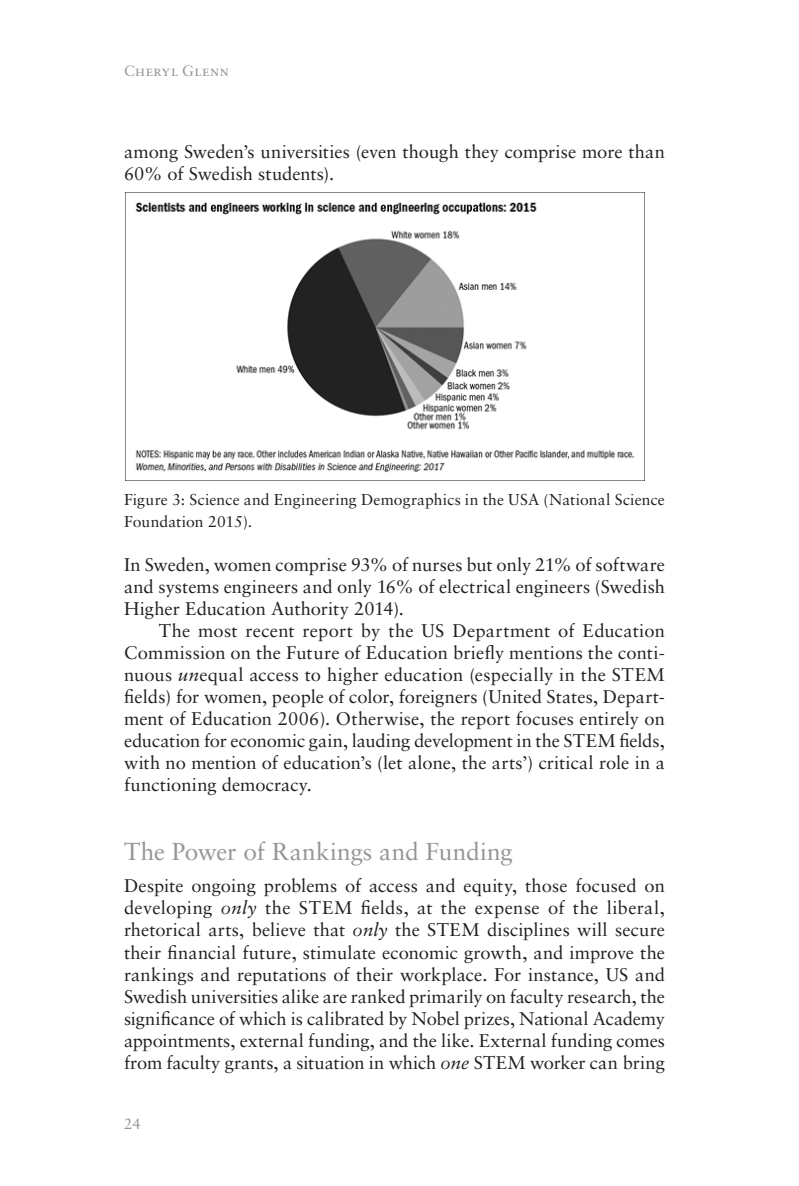
<style>
.page{position:relative;width:799px;height:1186px;background:#fff}
.page>*{position:absolute;margin:0;border:0;box-sizing:border-box;transform-origin:0 0}
.Underrubrik_1{font:24.5px "Sabon LT Std";color:#939598}
.Brödtext_första_rade{font:18.38px/22.1px "Sabon LT Std";letter-spacing:-.01em;color:#231f20;text-align:justify}
.Brödtext{font:18.38px/22.1px "Sabon LT Std";letter-spacing:.02em;color:#231f20;text-align:justify}
.Brödtext_första_rade-2{font:15.75px/22.1px "Sabon LT Std";letter-spacing:.01em;color:#231f20}
.t1{font:14.88px "Sabon LT Std";letter-spacing:.035em;color:#939598}
.s1{font-style:italic}
</style>
<div class="page">
<img style="left:126px;top:202px;width:518px;height:279px">
<p class="t1" style="left:124px;top:62px;width:106px">Cheryl Glenn</p>
<p class="Brödtext_första_rade" style="left:124px;top:140px;width:542px">among Sweden’s universities (even though they comprise more than<br>60% of Swedish students).</p>
<p class="Brödtext_första_rade-2" style="left:124px;top:488px;width:542px">Figure 3: Science and Engineering Demographics in the USA (National Science<br>Foundation 2015).</p>
<p class="Brödtext_första_rade" style="left:124px;top:553px;width:542px">In Sweden, women comprise 93% of nurses but only 21% of software and systems engineers and only 16% of electrical engineers (Swedish Higher Education Authority 2014).</p>
<p class="Brödtext" style="left:124px;top:619px;width:542px;text-indent:35px">The most recent report by the US Department of Education Commission on the Future of Education briefly mentions the conti&shy;nuous <span class="s1">un</span>equal access to higher education (especially in the STEM fields) for women, people of color, foreigners (United States, Depart&shy;ment of Education 2006). Otherwise, the report focuses entirely on education for economic gain, lauding development in the STEM fields, with no mention of education’s (let alone, the arts’) critical role in a functioning democracy.</p>
<p class="Underrubrik_1" style="left:124px;top:837px;width:390px">The Power of Rankings and Funding</p>
<p class="Brödtext_första_rade" style="left:124px;top:874px;width:542px">Despite ongoing problems of access and equity, those focused on developing <span class="s1">only</span> the STEM fields, at the expense of the liberal, rhetorical arts, believe that <span class="s1">only</span> the STEM disciplines will secure their financial future, stimulate economic growth, and improve the rankings and reputations of their workplace. For instance, US and Swedish universities alike are ranked primarily on faculty research, the significance of which is calibrated by Nobel prizes, National Academy appointments, external funding, and the like. External funding comes from faculty grants, a situation in which <span class="s1">one</span> STEM worker can bring</p>
<p class="t1" style="left:124px;top:1115px;width:18px">24</p>
</div>
